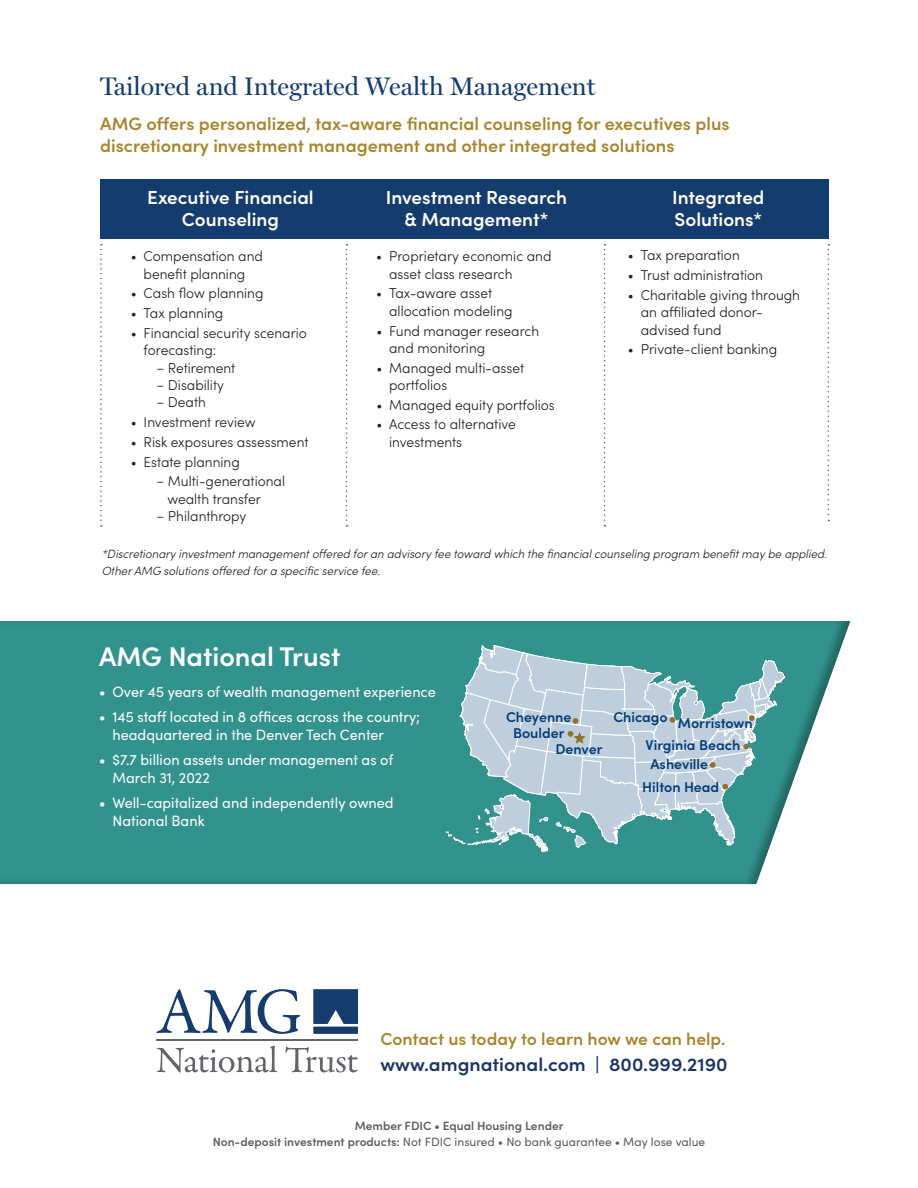
<style>
.page{position:relative;width:918px;height:1188px;background:#fff}
.page>*{position:absolute;margin:0;border:0;box-sizing:border-box;transform-origin:0 0}
.t1{font:600 27px "Sofia Pro";color:#fff}
.t2{font:25.5px "Miller Display";color:#153c6e}
.t3{font:600 18.9px/22.6px "Sofia Pro";color:#fff;text-align:center}
.t4{font:600 18.75px "Sofia Pro";color:#1a3564}
.t5{font:600 18px/21.6px "Sofia Pro";color:#a9862d}
.t6{font:600 17.4px "Sofia Pro";color:#a9862d}
.t7{font:15px/18px "Sofia Pro";color:#fff;scale:.96 1}
.t8{font:300 14.25px/17.2px "Sofia Pro";color:#231f20;scale:.96 1}
.t9{font:600 14.25px "Sofia Pro";color:#003d78}
.t10{font:italic 300 12px/16.4px "Sofia Pro";color:#231f20;scale:.96 1}
.t11{font:600 12px/15.8px "Sofia Pro";color:#231f20;text-align:center}
.s1{font-weight:400}
</style>
<div class="page">
<div style="left:100px;top:180px;width:729px;height:59px;background:#153c6e"></div>
<hr style="left:157px;top:1039px;width:201px;height:1px;background:#62656a">
<svg style="left:313px;top:989px;width:45px;height:45px;background:#33547f"></svg>
<svg style="left:157px;top:1045px;width:120px;height:28px"></svg>
<svg style="left:285px;top:1046px;width:73px;height:26px"></svg>
<svg style="left:157px;top:989px;width:143px;height:45px"></svg>
<div style="left:0;top:618px;width:851px;height:267px;background:#231f20;opacity:.33"></div>
<svg style="left:100px;top:244px;width:2px;height:283px"></svg>
<svg style="left:604px;top:244px;width:2px;height:283px"></svg>
<svg style="left:346px;top:244px;width:2px;height:283px"></svg>
<svg style="left:828px;top:244px;width:1px;height:277px"></svg>
<svg style="left:445px;top:618px;width:340px;height:267px;background:#79b1b4"></svg>
<h2 class="t2" style="left:100px;top:71px;width:497px">Tailored and Integrated Wealth Management</h2>
<p class="t5" style="left:100px;top:112px;width:631px">AMG offers personalized, tax-aware financial counseling for executives plus discretionary investment management and other integrated solutions</p>
<h3 class="t3" style="left:147px;top:184px;width:168px">Executive Financial<br>Counseling</h3>
<h3 class="t3" style="left:386px;top:184px;width:183px">Investment Research &amp; Management*</h3>
<h3 class="t3" style="left:672px;top:184px;width:94px;text-align:left">Integrated<br>Solutions*</h3>
<p class="t8" style="left:131px;top:247px;width:139px;text-align:center">• Compensation and benefit planning</p>
<p class="t8" style="left:131px;top:284px;width:140px">• Cash flow planning</p>
<p class="t8" style="left:131px;top:304px;width:98px">• Tax planning</p>
<p class="t8" style="left:131px;top:324px;width:185px">• Financial security scenario</p>
<p class="t8" style="left:144px;top:341px;width:77px">forecasting:</p>
<p class="t8" style="left:157px;top:358px;width:84px">− Retirement</p>
<p class="t8" style="left:157px;top:375px;width:72px">− Disability</p>
<p class="t8" style="left:157px;top:392px;width:53px">− Death</p>
<p class="t8" style="left:131px;top:412px;width:131px">• Investment review</p>
<p class="t8" style="left:131px;top:432px;width:187px">• Risk exposures assessment</p>
<p class="t8" style="left:157px;top:451px;width:136px;line-height:20px;text-indent:-26px">• Estate planning<br>− Multi-generational</p>
<p class="t8" style="left:157px;top:489px;width:110px;text-indent:11px">wealth transfer − Philanthropy</p>
<p class="t8" style="left:628px;top:246px;width:118px">• Tax preparation</p>
<p class="t8" style="left:628px;top:266px;width:142px">• Trust administration</p>
<p class="t8" style="left:641px;top:286px;width:167px;text-indent:-13px">• Charitable giving through an affiliated donor&shy;advised fund</p>
<p class="t8" style="left:628px;top:340px;width:157px">• Private-client banking</p>
<p class="t8" style="left:389px;top:247px;width:171px;text-indent:-13px">• Proprietary economic and asset class research</p>
<p class="t8" style="left:389px;top:284px;width:130px;text-indent:-13px">• Tax-aware asset allocation modeling</p>
<p class="t8" style="left:389px;top:321px;width:158px;text-indent:-13px">• Fund manager research and monitoring</p>
<p class="t8" style="left:389px;top:358px;width:142px;text-indent:-13px">• Managed multi-asset portfolios</p>
<p class="t8" style="left:376px;top:395px;width:187px">• Managed equity portfolios</p>
<p class="t8" style="left:389px;top:415px;width:133px;text-indent:-13px">• Access to alternative investments</p>
<p class="t10" style="left:102px;top:545px;width:757px">*Discretionary investment management offered for an advisory fee toward which the financial counseling program benefit may be applied.<br>Other AMG solutions offered for a specific service fee.</p>
<h1 class="t1" style="left:99px;top:636px;width:243px">AMG National Trust</h1>
<p class="t7" style="left:99px;top:682px;width:352px">• Over 45 years of wealth management experience</p>
<p class="t7" style="left:113px;top:707px;width:322px;text-indent:-13px">• 145 staff located in 8 offices across the country; headquartered in the Denver Tech Center</p>
<p class="t7" style="left:113px;top:750px;width:294px;text-indent:-14px">• $7.7 billion assets under management as of<br>March 31, 2022</p>
<p class="t7" style="left:113px;top:793px;width:294px;text-indent:-13px">• Well-capitalized and independently owned<br>National Bank</p>
<p class="t9" style="left:506px;top:706px;width:67px">Cheyenne</p>
<p class="t9" style="left:613px;top:706px;width:56px">Chicago</p>
<p class="t9" style="left:678px;top:713px;width:76px">Morristown</p>
<p class="t9" style="left:513px;top:722px;width:53px">Boulder</p>
<p class="t9" style="left:646px;top:734px;width:96px">Virginia Beach</p>
<p class="t9" style="left:555px;top:738px;width:49px">Denver</p>
<p class="t9" style="left:650px;top:753px;width:59px">Asheville</p>
<p class="t9" style="left:642px;top:776px;width:79px">Hilton Head</p>
<p class="t6" style="left:380px;top:1026px;width:347px">Contact us today to learn how we can help.</p>
<h3 class="t4" style="left:380px;top:1050px;width:349px">www.amgnational.com | 800.999.2190</h3>
<p class="t11" style="left:213px;top:1118px;width:494px">Member FDIC • Equal Housing Lender<br>Non-deposit investment products: <span class="s1">Not FDIC insured • No bank guarantee • May lose value</span></p>
</div>
